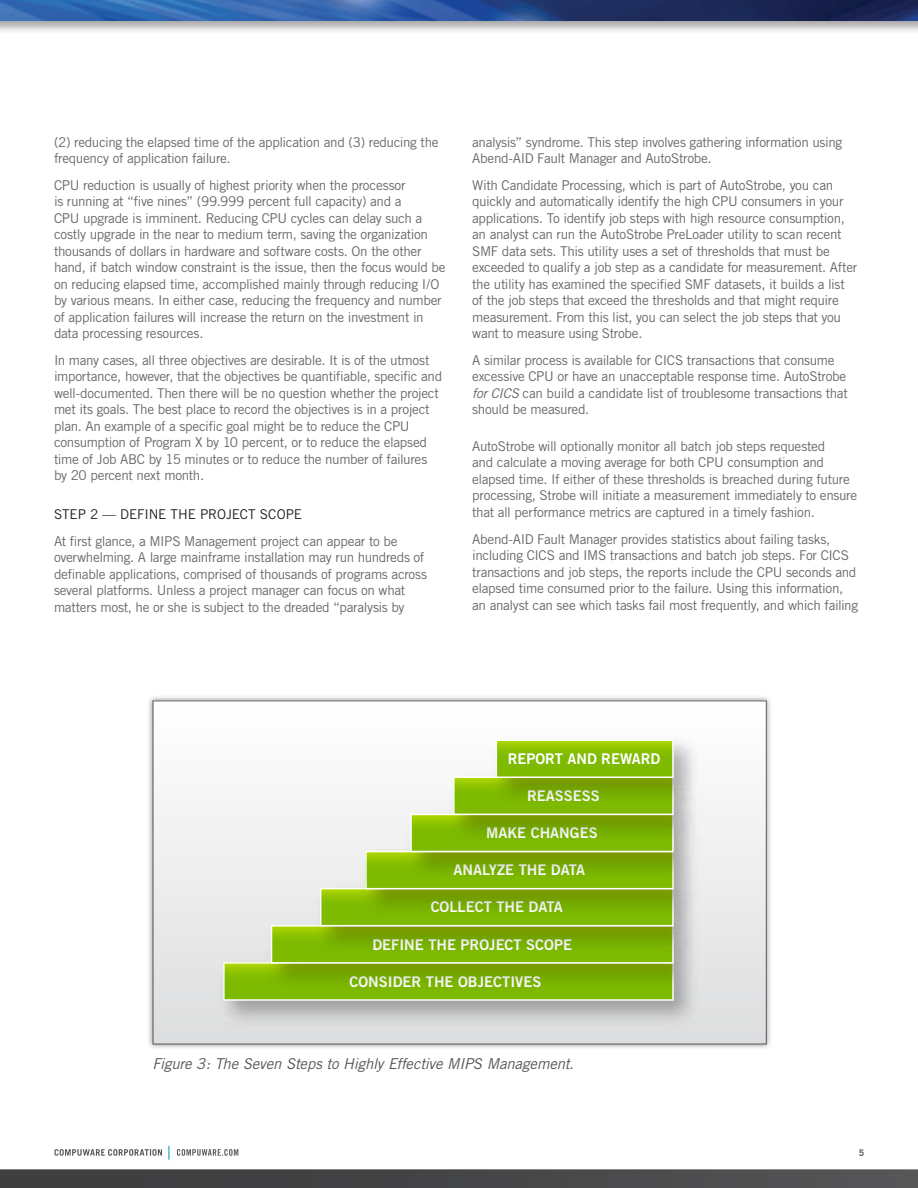
<style>
.page{position:relative;width:918px;height:1188px;background:#fff}
.page>*{position:absolute;margin:0;border:0;box-sizing:border-box;transform-origin:0 0}
.t1{font:italic 15px "Trade Gothic";letter-spacing:-.015em;color:#575659}
.t2{font:14.7px "Trade Gothic Bold Two";color:#fff}
.t3{font:13.5px/16.5px "Trade Gothic";letter-spacing:-.025em;color:#69676b}
.t4{font:13.5px "Trade Gothic";letter-spacing:-.005em;color:#231f20}
.t5{font:700 9px "Trade Gothic";color:#575659}
.s1{font-style:italic}
</style>
<div class="page">
<img style="left:0;top:1149px;width:918px;height:39px">
<div style="left:0;top:0;width:918px;height:34px;background:#231f20;opacity:.4"></div>
<img style="left:0;top:0;width:918px;height:20px">
<svg style="left:177px;top:1149px;width:61px;height:7px"></svg>
<svg style="left:54px;top:1149px;width:106px;height:7px"></svg>
<div style="left:160px;top:1143px;width:17px;height:26px;background:#575659;opacity:.4"></div>
<svg style="left:169px;top:1146px;width:1px;height:14px"></svg>
<div style="left:147px;top:695px;width:626px;height:355px;background:#231f20;opacity:.5"></div>
<div style="left:153px;top:701px;width:613px;height:343px;background:linear-gradient(to bottom,#fff,#dcddde)"></div>
<img style="left:210px;top:949px;width:497px;height:85px">
<svg style="left:225px;top:964px;width:447px;height:35px;background:#82bd00"></svg>
<div style="left:223px;top:962px;width:451px;height:39px;border:1px solid #fff"></div>
<img style="left:259px;top:912px;width:448px;height:85px">
<svg style="left:273px;top:927px;width:399px;height:35px;background:#82bd00"></svg>
<div style="left:271px;top:925px;width:403px;height:39px;border:1px solid #fff"></div>
<img style="left:307px;top:875px;width:401px;height:85px">
<svg style="left:322px;top:890px;width:350px;height:34px"></svg>
<div style="left:320px;top:888px;width:354px;height:38px;border:1px solid #fff"></div>
<img style="left:352px;top:838px;width:355px;height:85px">
<svg style="left:367px;top:853px;width:305px;height:34px"></svg>
<div style="left:365px;top:851px;width:309px;height:38px;border:1px solid #fff"></div>
<img style="left:398px;top:801px;width:309px;height:85px">
<svg style="left:412px;top:816px;width:260px;height:34px"></svg>
<div style="left:410px;top:814px;width:264px;height:38px;border:1px solid #fff"></div>
<img style="left:441px;top:763px;width:266px;height:85px">
<svg style="left:455px;top:779px;width:217px;height:34px"></svg>
<div style="left:453px;top:777px;width:221px;height:38px;border:1px solid #fff"></div>
<img style="left:483px;top:726px;width:224px;height:85px">
<svg style="left:498px;top:741px;width:174px;height:35px;background:#86bf00"></svg>
<div style="left:496px;top:739px;width:178px;height:39px;border:1px solid #fff"></div>
<p class="t3" style="left:54px;top:133px;width:386px">(2) reducing the elapsed time of the application and (3) reducing the frequency of application failure.</p>
<p class="t3" style="left:54px;top:176px;width:393px">CPU reduction is usually of highest priority when the processor<br>is running at “five nines” (99.999 percent full capacity) and a<br>CPU upgrade is imminent. Reducing CPU cycles can delay such a costly upgrade in the near to medium term, saving the organization thousands of dollars in hardware and software costs. On the other hand, if batch window constraint is the issue, then the focus would be on reducing elapsed time, accomplished mainly through reducing I/O by various means. In either case, reducing the frequency and number of application failures will increase the return on the investment in data processing resources.</p>
<p class="t3" style="left:54px;top:352px;width:390px">In many cases, all three objectives are desirable. It is of the utmost importance, however, that the objectives be quantifiable, specific and well-documented. Then there will be no question whether the project met its goals. The best place to record the objectives is in a project plan. An example of a specific goal might be to reduce the CPU consumption of Program X by 10 percent, or to reduce the elapsed time of Job ABC by 15 minutes or to reduce the number of failures by 20 percent next month.</p>
<p class="t4" style="left:54px;top:506px;width:17px">Step</p>
<p class="t4" style="left:90px;top:506px;width:48px">2 — Define</p>
<p class="t4" style="left:171px;top:506px;width:39px">the project</p>
<p class="t4" style="left:260px;top:506px;width:10px">scope</p>
<p class="t3" style="left:54px;top:533px;width:375px">At first glance, a MIPS Management project can appear to be overwhelming. A large mainframe installation may run hundreds of definable applications, comprised of thousands of programs across several platforms. Unless a project manager can focus on what matters most, he or she is subject to the dreaded “paralysis by</p>
<p class="t3" style="left:472px;top:133px;width:372px">analysis” syndrome. This step involves gathering information using<br>Abend-AID Fault Manager and AutoStrobe.</p>
<p class="t3" style="left:472px;top:176px;width:387px">With Candidate Processing, which is part of AutoStrobe, you can quickly and automatically identify the high CPU consumers in your applications. To identify job steps with high resource consumption, an analyst can run the AutoStrobe PreLoader utility to scan recent SMF data sets. This utility uses a set of thresholds that must be exceeded to qualify a job step as a candidate for measurement. After the utility has examined the specified SMF datasets, it builds a list of the job steps that exceed the thresholds and that might require measurement. From this list, you can select the job steps that you want to measure using Strobe.</p>
<p class="t3" style="left:472px;top:352px;width:377px">A similar process is available for CICS transactions that consume excessive CPU or have an unacceptable response time. AutoStrobe <span class="s1">for CICS</span> can build a candidate list of troublesome transactions that should be measured.</p>
<p class="t3" style="left:472px;top:438px;width:387px">AutoStrobe will optionally monitor all batch job steps requested<br>and calculate a moving average for both CPU consumption and elapsed time. If either of these thresholds is breached during future processing, Strobe will initiate a measurement immediately to ensure that all performance metrics are captured in a timely fashion.</p>
<p class="t3" style="left:472px;top:530px;width:388px">Abend-AID Fault Manager provides statistics about failing tasks, including CICS and IMS transactions and batch job steps. For CICS transactions and job steps, the reports include the CPU seconds and elapsed time consumed prior to the failure. Using this information, an analyst can see which tasks fail most frequently, and which failing</p>
<p class="t2" style="left:508px;top:750px;width:154px">REPORT AND REWARD</p>
<p class="t2" style="left:527px;top:787px;width:74px">REASSESS</p>
<p class="t2" style="left:486px;top:824px;width:113px">MAKE CHANGES</p>
<p class="t2" style="left:454px;top:861px;width:133px">ANALYZE THE DATA</p>
<p class="t2" style="left:431px;top:898px;width:134px">COLLECT THE DATA</p>
<p class="t2" style="left:372px;top:935px;width:201px">DEFINE THE PROJECT SCOPE</p>
<p class="t2" style="left:350px;top:972px;width:193px">CONSIDER THE OBJECTIVES</p>
<p class="t1" style="left:153px;top:1054px;width:423px">Figure 3: The Seven Steps to Highly Effective MIPS Management.</p>
<p class="t5" style="left:859px;top:1147px;width:7px">5</p>
</div>
